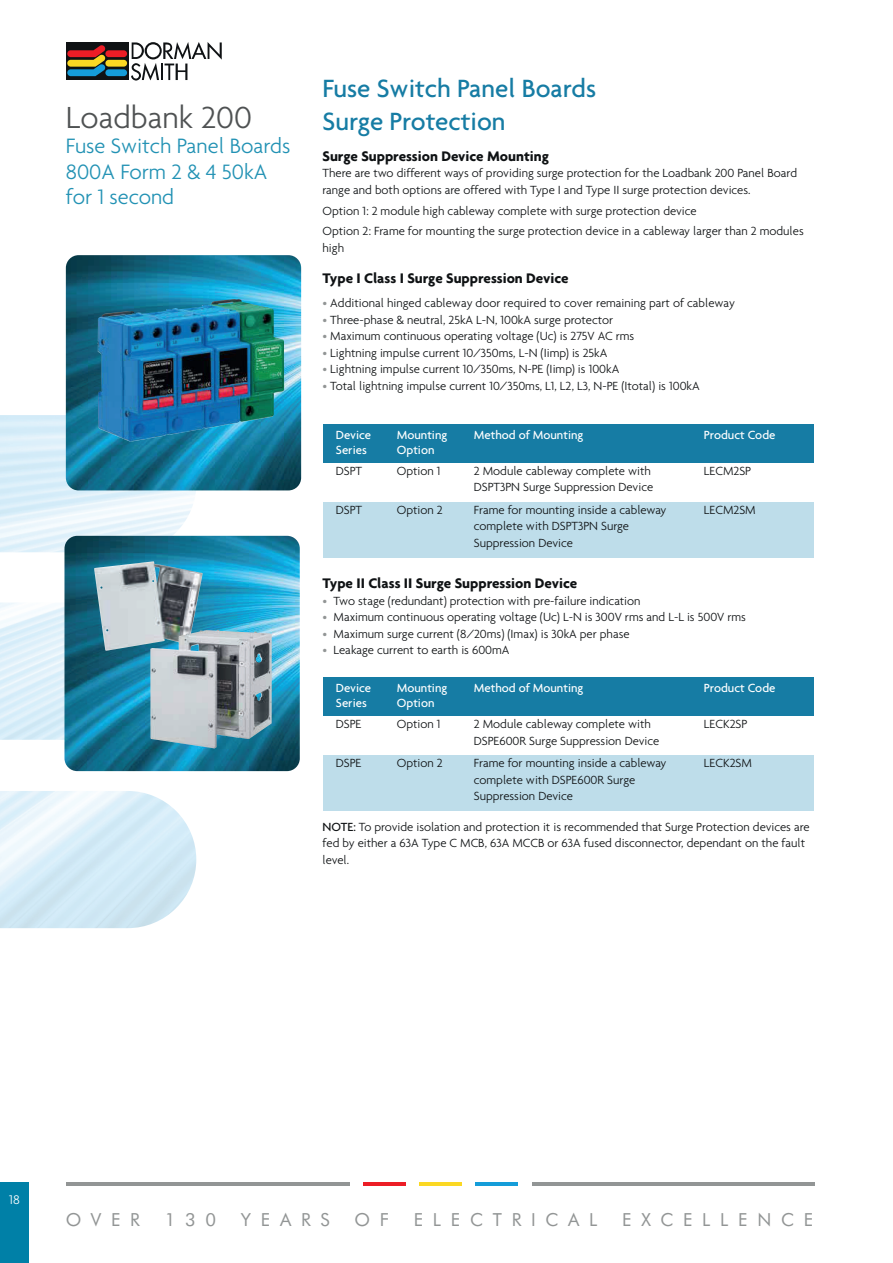
<style>
.page{position:relative;width:893px;height:1263px;background:#fff}
.page>*{position:absolute;margin:0;border:0;box-sizing:border-box;transform-origin:0 0}
.t1{font:300 33px "Agenda";color:#4f5253}
.t2{font:500 27px/33px "Agenda";color:#167ca4}
.t3{font:300 22.5px/25.5px "Agenda";color:#2292b4}
.t4{font:18px "Futura BT";letter-spacing:.54em;color:#929595}
.t5{font:700 15px "Agenda";color:#0f1214}
.t6{font:300 13.5px "Agenda";color:#fff}
.t7{font:300 12.75px/16.5px "Agenda";color:#0f1214}
.t8{font:500 12.75px/15px "Agenda";color:#fff}
.s1{color:#929595}
.s2{font-weight:500}
</style>
<div class="page">
<img style="left:0;top:415px;width:196px;height:137px">
<img style="left:66px;top:255px;width:235px;height:235px">
<svg style="left:66px;top:42px;width:62px;height:38px"></svg>
<svg style="left:131px;top:42px;width:91px;height:39px"></svg>
<div style="left:105px;top:69px;width:22px;height:7px;background:#159dd9;border-radius:3px"></div>
<div style="left:105px;top:60px;width:22px;height:7px;background:#fbd823;border-radius:3px"></div>
<div style="left:105px;top:50px;width:22px;height:7px;background:#ec1d26;border-radius:3px"></div>
<svg style="left:67px;top:45px;width:38px;height:31px"></svg>
<img style="left:64px;top:536px;width:236px;height:235px">
<hr style="left:66px;top:1182px;width:284px;height:3px;background:#929595">
<hr style="left:532px;top:1182px;width:282px;height:3px;background:#929595">
<hr style="left:363px;top:1182px;width:43px;height:3px;background:#ec1d26">
<hr style="left:419px;top:1182px;width:43px;height:3px;background:#fbd823">
<hr style="left:475px;top:1182px;width:43px;height:3px;background:#159dd9">
<div style="left:323px;top:424px;width:60px;height:38px;background:#167ca4"></div>
<div style="left:384px;top:424px;width:76px;height:38px;background:#167ca4"></div>
<div style="left:461px;top:424px;width:229px;height:38px;background:#167ca4"></div>
<div style="left:691px;top:424px;width:123px;height:38px;background:#167ca4"></div>
<div style="left:323px;top:502px;width:60px;height:55px;background:#beddea"></div>
<div style="left:384px;top:502px;width:76px;height:55px;background:#beddea"></div>
<div style="left:461px;top:502px;width:229px;height:55px;background:#beddea"></div>
<div style="left:691px;top:502px;width:123px;height:55px;background:#beddea"></div>
<div style="left:323px;top:677px;width:60px;height:39px;background:#167ca4"></div>
<div style="left:384px;top:677px;width:76px;height:39px;background:#167ca4"></div>
<div style="left:461px;top:677px;width:229px;height:39px;background:#167ca4"></div>
<div style="left:691px;top:677px;width:123px;height:39px;background:#167ca4"></div>
<div style="left:323px;top:755px;width:60px;height:56px;background:#beddea"></div>
<div style="left:384px;top:755px;width:76px;height:56px;background:#beddea"></div>
<div style="left:461px;top:755px;width:229px;height:56px;background:#beddea"></div>
<div style="left:691px;top:755px;width:123px;height:56px;background:#beddea"></div>
<img style="left:94px;top:561px;width:59px;height:44px">
<img style="left:151px;top:630px;width:67px;height:20px">
<img style="left:98px;top:299px;width:186px;height:143px">
<div style="left:0;top:1182px;width:29px;height:81px;background:#0080a7"></div>
<h1 class="t1" style="left:66px;top:98px;width:187px">Loadbank 200</h1>
<h3 class="t3" style="left:66px;top:133px;width:226px">Fuse Switch Panel Boards<br>800A Form 2 &amp; 4 50kA for 1 second</h3>
<h2 class="t2" style="left:322px;top:71px;width:275px">Fuse Switch Panel Boards<br>Surge Protection</h2>
<p class="t5" style="left:322px;top:147px;width:228px">Surge Suppression Device Mounting</p>
<p class="t7" style="left:322px;top:165px;width:476px">There are two different ways of providing surge protection for the Loadbank 200 Panel Board range and both options are offered with Type I and Type II surge protection devices.</p>
<p class="t7" style="left:322px;top:200px;width:483px;line-height:20.7px">Option 1: 2 module high cableway complete with surge protection device<br>Option 2: Frame for mounting the surge protection device in a cableway larger than 2 modules</p>
<p class="t7" style="left:322px;top:239px;width:23px">high</p>
<p class="t5" style="left:322px;top:269px;width:248px">Type I Class I Surge Suppression Device</p>
<p class="t7" style="left:322px;top:311px;width:292px"><span class="s1">•</span> Three-phase &amp; neutral, 25kA L-N, 100kA surge protector</p>
<p class="t7" style="left:322px;top:328px;width:313px"><span class="s1">•</span> Maximum continuous operating voltage (Uc) is 275V AC rms</p>
<p class="t7" style="left:322px;top:344px;width:286px"><span class="s1">•</span> Lightning impulse current 10/350ms, L-N (Iimp) is 25kA</p>
<p class="t7" style="left:322px;top:361px;width:298px"><span class="s1">•</span> Lightning impulse current 10/350ms, N-PE (Iimp) is 100kA</p>
<p class="t7" style="left:322px;top:377px;width:379px"><span class="s1">•</span> Total lightning impulse current 10/350ms, L1, L2, L3, N-PE (Itotal) is 100kA</p>
<p class="t7" style="left:322px;top:295px;width:414px"><span class="s1">•</span> Additional hinged cableway door required to cover remaining part of cableway</p>
<p class="t8" style="left:336px;top:427px;width:37px">Device<br>Series</p>
<p class="t8" style="left:397px;top:427px;width:52px">Mounting<br>Option</p>
<p class="t8" style="left:474px;top:427px;width:111px">Method of Mounting</p>
<p class="t8" style="left:704px;top:427px;width:73px">Product Code</p>
<p class="t7" style="left:336px;top:462px;width:28px">DSPT</p>
<p class="t7" style="left:397px;top:462px;width:45px">Option 1</p>
<p class="t7" style="left:474px;top:462px;width:181px">2 Module cableway complete with<br>DSPT3PN Surge Suppression Device</p>
<p class="t7" style="left:704px;top:462px;width:49px">LECM2SP</p>
<p class="t7" style="left:336px;top:501px;width:28px">DSPT</p>
<p class="t7" style="left:397px;top:501px;width:47px">Option 2</p>
<p class="t7" style="left:474px;top:501px;width:194px">Frame for mounting inside a cableway complete with DSPT3PN Surge<br>Suppression Device</p>
<p class="t7" style="left:704px;top:501px;width:53px">LECM2SM</p>
<p class="t5" style="left:322px;top:574px;width:256px">Type II Class II Surge Suppression Device</p>
<p class="t7" style="left:322px;top:592px;width:320px"><span class="s1">•</span> Two stage (redundant) protection with pre-failure indication</p>
<p class="t7" style="left:322px;top:609px;width:425px"><span class="s1">•</span> Maximum continuous operating voltage (Uc) L-N is 300V rms and L-L is 500V rms</p>
<p class="t7" style="left:322px;top:625px;width:309px"><span class="s1">•</span> Maximum surge current (8/20ms) (Imax) is 30kA per phase</p>
<p class="t7" style="left:322px;top:642px;width:189px"><span class="s1">•</span> Leakage current to earth is 600mA</p>
<p class="t8" style="left:336px;top:680px;width:37px">Device<br>Series</p>
<p class="t8" style="left:397px;top:680px;width:52px">Mounting<br>Option</p>
<p class="t8" style="left:474px;top:680px;width:111px">Method of Mounting</p>
<p class="t8" style="left:704px;top:680px;width:73px">Product Code</p>
<p class="t7" style="left:336px;top:715px;width:27px">DSPE</p>
<p class="t7" style="left:397px;top:715px;width:45px">Option 1</p>
<p class="t7" style="left:474px;top:715px;width:187px">2 Module cableway complete with<br>DSPE600R Surge Suppression Device</p>
<p class="t7" style="left:704px;top:715px;width:45px">LECK2SP</p>
<p class="t7" style="left:336px;top:754px;width:27px">DSPE</p>
<p class="t7" style="left:397px;top:754px;width:47px">Option 2</p>
<p class="t7" style="left:474px;top:754px;width:194px">Frame for mounting inside a cableway complete with DSPE600R Surge<br>Suppression Device</p>
<p class="t7" style="left:704px;top:754px;width:49px">LECK2SM</p>
<p class="t7" style="left:323px;top:818px;width:489px"><span class="s2">NOTE:</span> To provide isolation and protection it is recommended that Surge Protection devices are fed by either a 63A Type C MCB, 63A MCCB or 63A fused disconnector, dependant on the fault level.</p>
<p class="t6" style="left:6px;top:1191px;width:12px">16</p>
<p class="t6" style="left:9px;top:1191px;width:12px">18</p>
<h3 class="t4" style="left:66px;top:1209px;width:76px">OVER</h3>
<h3 class="t4" style="left:165px;top:1209px;width:53px">130</h3>
<h3 class="t4" style="left:241px;top:1209px;width:90px">YEARS</h3>
<h3 class="t4" style="left:354px;top:1209px;width:36px">O F</h3>
<h3 class="t4" style="left:414px;top:1209px;width:185px">ELECTRICAL</h3>
<h3 class="t4" style="left:622px;top:1209px;width:192px">EXCELLENCE</h3>
</div>
